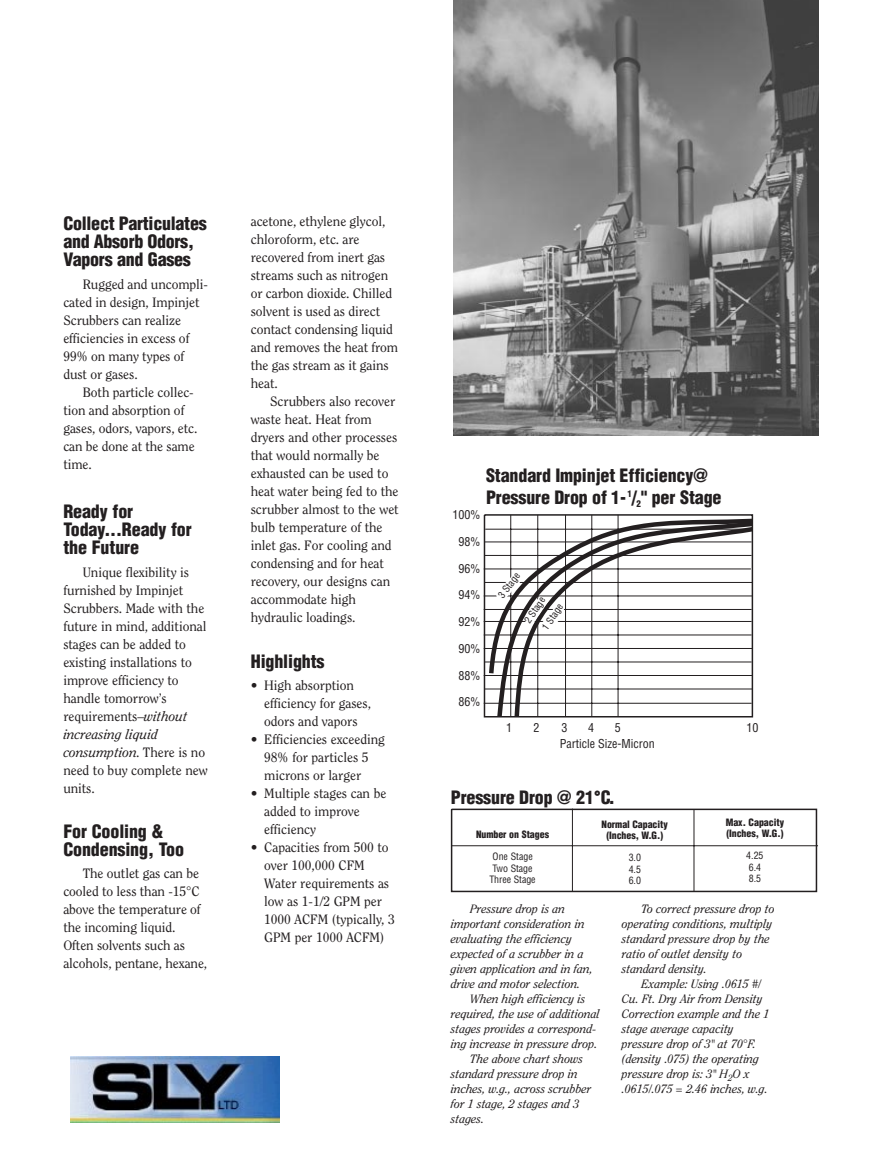
<style>
.page{position:relative;width:878px;height:1175px;background:#fff}
.page>*{position:absolute;margin:0;border:0;box-sizing:border-box;transform-origin:0 0}
.t1{font:900 condensed 18px/18px "Helvetica";letter-spacing:-.01em;color:#231f20}
.t2{font:13.5px/18px "Clearface";letter-spacing:-.005em;color:#231f20}
.t3{font:italic 12px/15px "Clearface";letter-spacing:-.005em;color:#231f20}
.t4{font:condensed 12px "Helvetica";color:#231f20}
.t5{font:900 condensed 9.9px/11.4px "Helvetica";letter-spacing:-.005em;color:#231f20;text-align:center}
.t6{font:condensed 9.9px/11.4px "Helvetica";letter-spacing:-.005em;color:#231f20;text-align:justify}
.t7{font:condensed 9.75px "Helvetica";color:#231f20}
.s1{font-style:italic}
</style>
<div class="page">
<img style="left:454px;top:0;width:364px;height:435px">
<hr style="left:485px;top:529px;width:267px;height:1px;background:#231f20">
<hr style="left:484px;top:541px;width:267px;height:1px;background:#231f20">
<hr style="left:484px;top:555px;width:267px;height:1px;background:#231f20">
<hr style="left:483px;top:568px;width:267px;height:1px;background:#231f20">
<hr style="left:484px;top:582px;width:268px;height:1px;background:#231f20">
<hr style="left:483px;top:595px;width:269px;height:1px;background:#231f20">
<hr style="left:483px;top:609px;width:268px;height:1px;background:#231f20">
<hr style="left:483px;top:621px;width:268px;height:1px;background:#231f20">
<hr style="left:483px;top:634px;width:268px;height:1px;background:#231f20">
<hr style="left:483px;top:648px;width:269px;height:1px;background:#231f20">
<hr style="left:484px;top:661px;width:267px;height:1px;background:#231f20">
<hr style="left:483px;top:675px;width:269px;height:1px;background:#231f20">
<hr style="left:484px;top:688px;width:268px;height:1px;background:#231f20">
<hr style="left:483px;top:703px;width:268px;height:1px;background:#231f20">
<svg style="left:486px;top:514px;width:268px;height:204px"></svg>
<svg style="left:494px;top:519px;width:260px;height:199px"></svg>
<div style="left:451px;top:808px;width:366px;height:84px;border:2px solid #231f20"></div>
<hr style="left:572px;top:808px;width:1px;height:83px;background:#231f20">
<hr style="left:693px;top:809px;width:1px;height:82px;background:#231f20">
<hr style="left:451px;top:845px;width:367px;height:1px;background:#231f20">
<img style="left:70px;top:1056px;width:209px;height:66px">
<h1 class="t1" style="left:63px;top:216px;width:145px">Collect Particulates and Absorb Odors,<br>Vapors and Gases</h1>
<p class="t2" style="left:63px;top:276px;width:146px;text-indent:19px">Rugged and uncompli&shy;cated in design, Impinjet<br>Scrubbers can realize efficiencies in excess of<br>99% on many types of dust or gases.</p>
<p class="t2" style="left:63px;top:384px;width:136px;text-indent:19px">Both particle collec&shy;tion and absorption of gases, odors, vapors, etc. can be done at the same time.</p>
<h1 class="t1" style="left:63px;top:504px;width:130px">Ready for<br>Today...Ready for the Future</h1>
<p class="t2" style="left:63px;top:563px;width:146px;text-indent:19px">Unique flexibility is furnished by Impinjet<br>Scrubbers. Made with the future in mind, additional stages can be added to existing installations to improve efficiency to handle tomorrow’s requirements–<span class="s1">without increasing liquid consumption</span>. There is no need to buy complete new units.</p>
<h1 class="t1" style="left:63px;top:823px;width:122px">For Cooling &amp;<br>Condensing, Too</h1>
<p class="t2" style="left:63px;top:865px;width:145px;text-indent:19px">The outlet gas can be cooled to less than -15°C above the temperature of the incoming liquid.<br>Often solvents such as alcohols, pentane, hexane,</p>
<p class="t2" style="left:251px;top:213px;width:149px">acetone, ethylene glycol, chloroform, etc. are recovered from inert gas streams such as nitrogen or carbon dioxide. Chilled solvent is used as direct contact condensing liquid and removes the heat from the gas stream as it gains heat.</p>
<p class="t2" style="left:251px;top:393px;width:149px;text-indent:19px">Scrubbers also recover waste heat. Heat from dryers and other processes that would normally be exhausted can be used to heat water being fed to the scrubber almost to the wet bulb temperature of the inlet gas. For cooling and condensing and for heat recovery, our designs can accommodate high hydraulic loadings.</p>
<h1 class="t1" style="left:251px;top:653px;width:75px">Highlights</h1>
<p class="t2" style="left:264px;top:677px;width:108px;text-indent:-14px">• High absorption efficiency for gases, odors and vapors</p>
<p class="t2" style="left:264px;top:731px;width:122px;text-indent:-14px">• Efficiencies exceeding<br>98% for particles 5 microns or larger</p>
<p class="t2" style="left:264px;top:785px;width:124px;text-indent:-14px">• Multiple stages can be added to improve efficiency</p>
<p class="t2" style="left:264px;top:839px;width:132px;text-indent:-14px">• Capacities from 500 to over 100,000 CFM<br>Water requirements as low as 1-1/2 GPM per<br>1000 ACFM (typically, 3<br>GPM per 1000 ACFM)</p>
<h1 class="t1" style="left:486px;top:465px;width:237px;line-height:22.4px">Standard Impinjet Efficiency@<br>Pressure Drop of 1- <sup>1</sup>/<sub>2</sub>" per Stage</h1>
<p class="t4" style="left:452px;top:510px;width:29px">100%</p>
<p class="t4" style="left:458px;top:537px;width:23px">98%</p>
<p class="t4" style="left:458px;top:563px;width:23px">96%</p>
<p class="t4" style="left:458px;top:590px;width:23px">94%</p>
<p class="t4" style="left:458px;top:617px;width:23px">92%</p>
<p class="t4" style="left:458px;top:644px;width:23px">90%</p>
<p class="t4" style="left:458px;top:670px;width:23px">88%</p>
<p class="t4" style="left:458px;top:697px;width:23px">86%</p>
<p class="t7" style="left:497px;top:595px;width:30px;rotate:-53deg">3 Stage</p>
<p class="t7" style="left:524px;top:620px;width:30px;rotate:-57deg">2 Stage</p>
<p class="t7" style="left:541px;top:626px;width:30px;rotate:-55deg">1 Stage</p>
<p class="t4" style="left:506px;top:723px;width:7px">1</p>
<p class="t4" style="left:533px;top:722px;width:7px">2</p>
<p class="t4" style="left:561px;top:722px;width:7px">3</p>
<p class="t4" style="left:588px;top:722px;width:7px">4</p>
<p class="t4" style="left:614px;top:722px;width:7px">5</p>
<p class="t4" style="left:746px;top:722px;width:13px">10</p>
<p class="t4" style="left:560px;top:739px;width:96px">Particle Size-Micron</p>
<h1 class="t1" style="left:451px;top:789px;width:165px">Pressure Drop @ 21°C.</h1>
<p class="t5" style="left:601px;top:819px;width:68px">Normal Capacity (Inches, W.G.)</p>
<p class="t6" style="left:628px;top:852px;width:14px">3.0<br>4.5<br>6.0</p>
<p class="t5" style="left:476px;top:829px;width:75px">Number on Stages</p>
<p class="t6" style="left:489px;top:851px;width:48px;text-align:center">One Stage<br>Two Stage<br>Three Stage</p>
<p class="t5" style="left:725px;top:817px;width:60px;text-align:left">Max. Capacity (Inches, W.G.)</p>
<p class="t6" style="left:746px;top:851px;width:19px;text-align:left">4.25<br>6.4<br>8.5</p>
<p class="t3" style="left:451px;top:902px;width:143px;text-indent:19px">Pressure drop is an important consideration in evaluating the efficiency expected of a scrubber in a given application and in fan, drive and motor selection.</p>
<p class="t3" style="left:470px;top:992px;width:117px">When high efficiency is</p>
<p class="t3" style="left:451px;top:1007px;width:151px">required, the use of additional</p>
<p class="t3" style="left:451px;top:1022px;width:146px">stages provides a correspond-</p>
<p class="t3" style="left:451px;top:1037px;width:148px">ing increase in pressure drop.</p>
<p class="t3" style="left:470px;top:1052px;width:114px">The above chart shows</p>
<p class="t3" style="left:451px;top:1067px;width:128px">standard pressure drop in</p>
<p class="t3" style="left:451px;top:1082px;width:142px">inches, w.g., across scrubber</p>
<p class="t3" style="left:451px;top:1097px;width:130px">for 1 stage, 2 stages and 3</p>
<p class="t3" style="left:451px;top:1112px;width:35px">stages.</p>
<p class="t3" style="left:622px;top:902px;width:154px;text-indent:19px">To correct pressure drop to operating conditions, multiply standard pressure drop by the ratio of outlet density to standard density.</p>
<p class="t3" style="left:622px;top:977px;width:149px;text-indent:19px">Example: Using .0615 #/<br>Cu. Ft. Dry Air from Density<br>Correction example and the 1 stage average capacity pressure drop of 3" at 70°F. (density .075) the operating pressure drop is: 3" H<sub>2</sub>O x .0615/.075 = 2.46 inches, w.g.</p>
</div>
